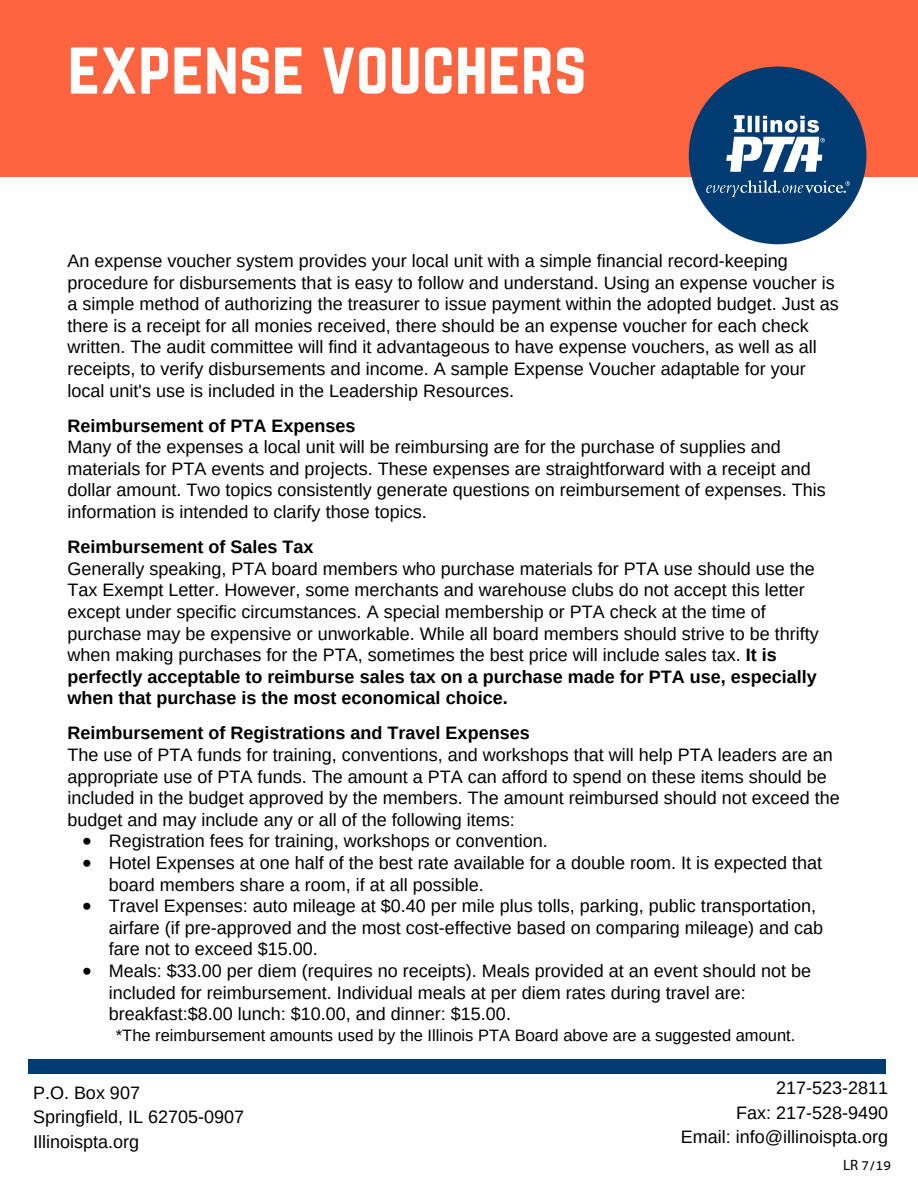
<style>
.page{position:relative;width:918px;height:1188px;background:#fff}
.page>*{position:absolute;margin:0;border:0;box-sizing:border-box;transform-origin:0 0}
.t1{font:66px "Norwester";color:#fff}
.t2{font:18px/21.6px "Arimo";color:#000}
.t3{font:18px/24.6px "Arimo";color:#000}
.t4{font:700 18px "Arimo";color:#000}
.t5{font:16.5px "Arimo";color:#000}
.t6{font:15px "Myriad Hebrew";color:#000}
.s1{font-weight:700}
</style>
<div class="page">
<div style="left:0;top:0;width:918px;height:176px;background:#ff6440"></div>
<svg style="left:689px;top:67px;width:177px;height:177px"></svg>
<img style="left:706px;top:115px;width:143px;height:81px">
<div style="left:29px;top:1060px;width:857px;height:14px;background:#003c71"></div>
<h1 class="t1" style="left:68px;top:36px;width:521px">EXPENSE VOUCHERS</h1>
<p class="t2" style="left:68px;top:250px;width:773px">An expense voucher system provides your local unit with a simple financial record-keeping procedure for disbursements that is easy to follow and understand. Using an expense voucher is a simple method of authorizing the treasurer to issue payment within the adopted budget. Just as there is a receipt for all monies received, there should be an expense voucher for each check written. The audit committee will find it advantageous to have expense vouchers, as well as all receipts, to verify disbursements and income. A sample Expense Voucher adaptable for your local unit's use is included in the Leadership Resources.</p>
<p class="t4" style="left:68px;top:413px;width:290px">Reimbursement of PTA Expenses</p>
<p class="t2" style="left:68px;top:436px;width:760px">Many of the expenses a local unit will be reimbursing are for the purchase of supplies and materials for PTA events and projects. These expenses are straightforward with a receipt and dollar amount. Two topics consistently generate questions on reimbursement of expenses. This information is intended to clarify those topics.</p>
<p class="t4" style="left:68px;top:535px;width:248px">Reimbursement of Sales Tax</p>
<p class="t2" style="left:68px;top:558px;width:753px">Generally speaking, PTA board members who purchase materials for PTA use should use the Tax Exempt Letter. However, some merchants and warehouse clubs do not accept this letter except under specific circumstances. A special membership or PTA check at the time of purchase may be expensive or unworkable. While all board members should strive to be thrifty when making purchases for the PTA, sometimes the best price will include sales tax. <span class="s1">It is perfectly acceptable to reimburse sales tax on a purchase made for PTA use, especially when that purchase is the most economical choice.</span></p>
<p class="t4" style="left:68px;top:721px;width:464px">Reimbursement of Registrations and Travel Expenses</p>
<p class="t2" style="left:68px;top:744px;width:774px">The use of PTA funds for training, conventions, and workshops that will help PTA leaders are an appropriate use of PTA funds. The amount a PTA can afford to spend on these items should be included in the budget approved by the members. The amount reimbursed should not exceed the budget and may include any or all of the following items:</p>
<p class="t2" style="left:83px;top:831px;width:467px">• Registration fees for training, workshops or convention.</p>
<p class="t2" style="left:109px;top:852px;width:715px;text-indent:-26px">• Hotel Expenses at one half of the best rate available for a double room. It is expected that board members share a room, if at all possible.</p>
<p class="t2" style="left:109px;top:895px;width:716px;text-indent:-26px">• Travel Expenses: auto mileage at $0.40 per mile plus tolls, parking, public transportation, airfare (if pre-approved and the most cost-effective based on comparing mileage) and cab fare not to exceed $15.00.</p>
<p class="t2" style="left:109px;top:960px;width:704px;text-indent:-26px">• Meals: $33.00 per diem (requires no receipts). Meals provided at an event should not be included for reimbursement. Individual meals at per diem rates during travel are: breakfast:$8.00 lunch: $10.00, and dinner: $15.00.</p>
<p class="t5" style="left:116px;top:1024px;width:681px">*The reimbursement amounts used by the Illinois PTA Board above are a suggested amount.</p>
<p class="t3" style="left:681px;top:1076px;width:209px;text-align:right">217-523-2811<br>Fax: 217-528-9490<br>Email: info@illinoispta.org</p>
<p class="t3" style="left:33px;top:1080px;width:213px">P.O. Box 907<br>Springfield, IL 62705-0907<br>Illinoispta.org</p>
<p class="t6" style="left:843px;top:1157px;width:49px">LR 7/19</p>
</div>
